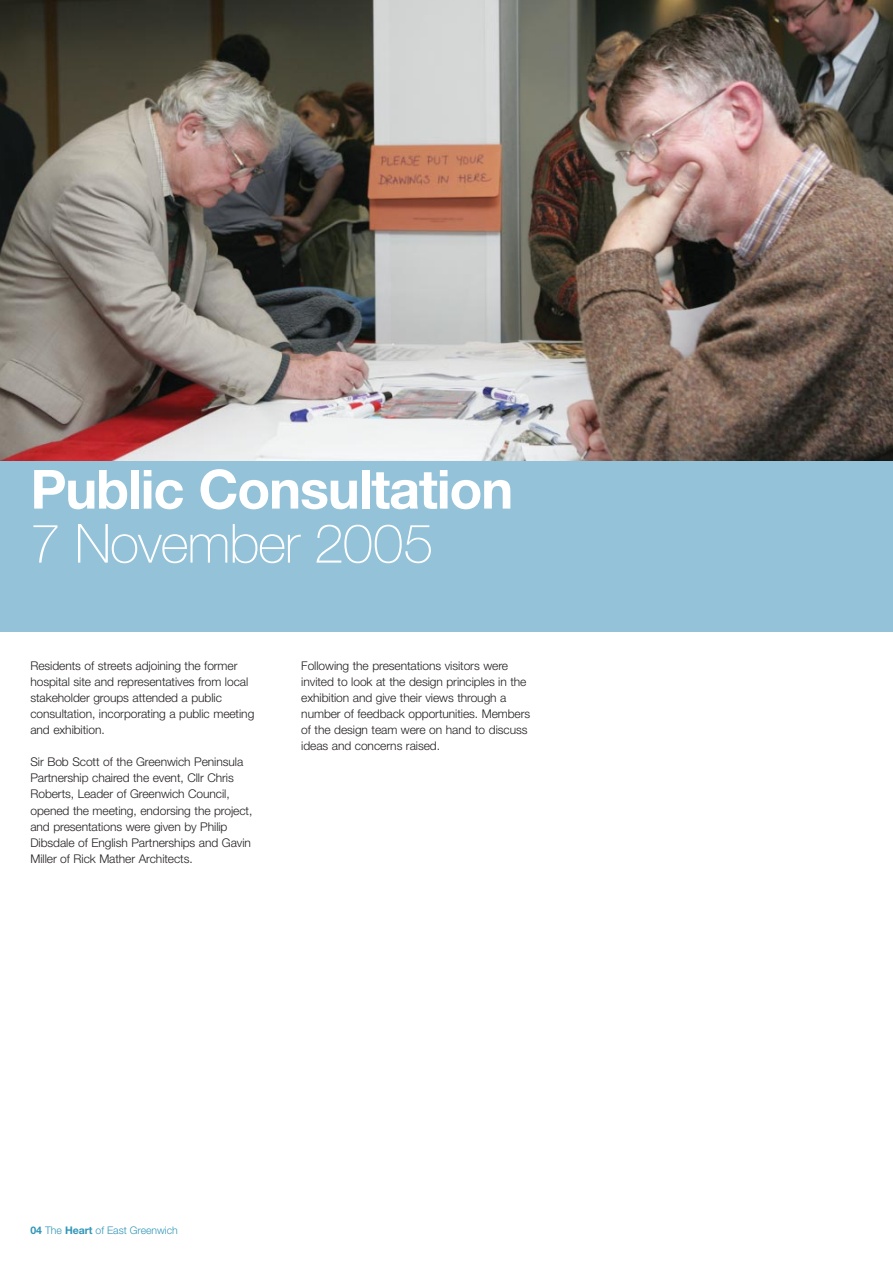
<style>
.page{position:relative;width:893px;height:1262px;background:#fff}
.page>*{position:absolute;margin:0;border:0;box-sizing:border-box;transform-origin:0 0}
.t1{font:700 54px "Helvetica Neue";letter-spacing:-.02em;color:#fff}
.t2{font:100 54px "Helvetica Neue";letter-spacing:-.02em;color:#fff}
.t3{font:300 12px/16px "Helvetica Neue";letter-spacing:-.005em;color:#231f20}
.t4{font:300 10.5px "Helvetica Neue";letter-spacing:-.005em;color:#3196b8}
.s1{font-weight:700}
</style>
<div class="page">
<img style="left:0;top:0;width:892px;height:461px">
<div style="left:0;top:461px;width:892px;height:170px;background:#94c3d9"></div>
<h1 class="t1" style="left:30px;top:470px;width:484px">Public Consultation</h1>
<h1 class="t2" style="left:30px;top:524px;width:404px">7 November 2005</h1>
<p class="t3" style="left:30px;top:659px;width:225px">Residents of streets adjoining the former hospital site and representatives from local stakeholder groups attended a public consultation, incorporating a public meeting and exhibition.</p>
<p class="t3" style="left:30px;top:755px;width:223px">Sir Bob Scott of the Greenwich Peninsula Partnership chaired the event, Cllr Chris Roberts, Leader of Greenwich Council, opened the meeting, endorsing the project, and presentations were given by Philip Dibsdale of English Partnerships and Gavin Miller of Rick Mather Architects.</p>
<p class="t3" style="left:301px;top:659px;width:230px">Following the presentations visitors were invited to look at the design principles in the exhibition and give their views through a number of feedback opportunities. Members of the design team were on hand to discuss ideas and concerns raised.</p>
<p class="t4" style="left:30px;top:1226px;width:149px"><span class="s1">04</span> The <span class="s1">Heart</span> of East Greenwich</p>
</div>
